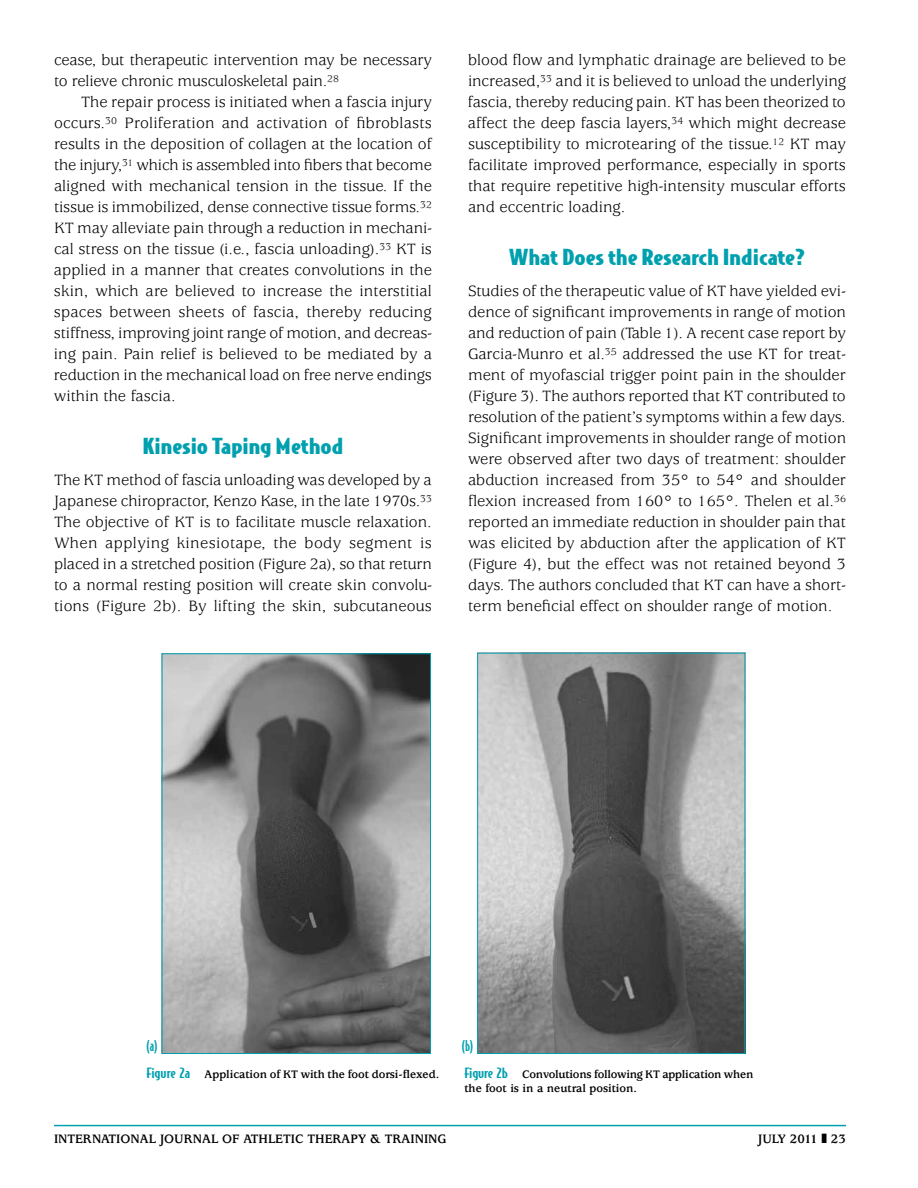
<style>
.page{position:relative;width:918px;height:1188px;background:#fff}
.page>*{position:absolute;margin:0;border:0;box-sizing:border-box;transform-origin:0 0}
.t1{font:900 21px "Bodega Sans";color:#00a0af;scale:1.3 1}
.t2{font:16.5px/21px "Usherwood";color:#000;text-align:justify}
.t3{font:500 14.25px "Bodega Sans";color:#00a0af}
.t4{font:700 13.5px "Usherwood";color:#000}
.t5{font:700 12px/14.2px "Usherwood";color:#000}
.s1{font-family:"Bodega Sans";font-weight:500;font-size:13.5px;color:#00a0af}
</style>
<div class="page">
<hr style="left:54px;top:1125px;width:792px;height:1px;background:#00a0af">
<img style="left:164px;top:655px;width:265px;height:397px">
<div style="left:162px;top:653px;width:269px;height:401px;border:1px solid #00a0af"></div>
<img style="left:479px;top:655px;width:264px;height:397px">
<div style="left:477px;top:653px;width:268px;height:401px;border:1px solid #00a0af"></div>
<p class="t2" style="left:54px;top:50px;width:379px">cease, but therapeutic intervention may be necessary to relieve chronic musculoskeletal pain.<sup>28</sup></p>
<p class="t2" style="left:54px;top:92px;width:380px;text-indent:27px">The repair process is initiated when a fascia injury occurs.<sup>30</sup> Proliferation and activation of fibroblasts results in the deposition of collagen at the location of the injury,<sup>31</sup> which is assembled into fibers that become aligned with mechanical tension in the tissue. If the tissue is immobilized, dense connective tissue forms.<sup>32<br></sup>KT may alleviate pain through a reduction in mechani&shy;cal stress on the tissue (i.e., fascia unloading).<sup>33</sup> KT is applied in a manner that creates convolutions in the skin, which are believed to increase the interstitial spaces between sheets of fascia, thereby reducing stiffness, improving joint range of motion, and decreas&shy;ing pain. Pain relief is believed to be mediated by a reduction in the mechanical load on free nerve endings within the fascia.</p>
<p class="t1" style="left:143px;top:432px;width:156px">Kinesio Taping Method</p>
<p class="t2" style="left:54px;top:470px;width:380px">The KT method of fascia unloading was developed by a Japanese chiropractor, Kenzo Kase, in the late 1970s.<sup>33<br></sup>The objective of KT is to facilitate muscle relaxation.<br>When applying kinesiotape, the body segment is placed in a stretched position (Figure 2a), so that return to a normal resting position will create skin convolu&shy;tions (Figure 2b). By lifting the skin, subcutaneous</p>
<p class="t2" style="left:468px;top:50px;width:380px">blood flow and lymphatic drainage are believed to be increased,<sup>33</sup> and it is believed to unload the underlying fascia, thereby reducing pain. KT has been theorized to affect the deep fascia layers,<sup>34</sup> which might decrease susceptibility to microtearing of the tissue.<sup>12</sup> KT may facilitate improved performance, especially in sports that require repetitive high-intensity muscular efforts and eccentric loading.</p>
<p class="t1" style="left:509px;top:243px;width:229px">What Does the Research Indicate?</p>
<p class="t2" style="left:468px;top:281px;width:380px">Studies of the therapeutic value of KT have yielded evi&shy;dence of significant improvements in range of motion and reduction of pain (Table 1). A recent case report by Garcia-Munro et al.<sup>35</sup> addressed the use KT for treat&shy;ment of myofascial trigger point pain in the shoulder (Figure 3). The authors reported that KT contributed to resolution of the patient’s symptoms within a few days.<br>Significant improvements in shoulder range of motion were observed after two days of treatment: shoulder abduction increased from 35° to 54° and shoulder flexion increased from 160° to 165°. Thelen et al.<sup>36 </sup>reported an immediate reduction in shoulder pain that was elicited by abduction after the application of KT (Figure 4), but the effect was not retained beyond 3 days. The authors concluded that KT can have a short&shy;term beneficial effect on shoulder range of motion.</p>
<p class="t3" style="left:147px;top:1037px;width:12px">(a)</p>
<p class="t3" style="left:462px;top:1037px;width:13px">(b)</p>
<p class="t5" style="left:147px;top:1068px;width:294px"><span class="s1">Figure 2a</span> Application of KT with the foot dorsi-flexed.</p>
<p class="t5" style="left:464px;top:1067px;width:291px"><span class="s1">Figure 2b</span> Convolutions following KT application when the foot is in a neutral position.</p>
<p class="t4" style="left:54px;top:1131px;width:394px">INTERNATIONAL JOURNAL OF ATHLETIC THERAPY &amp; TRAINING</p>
<p class="t4" style="left:758px;top:1131px;width:89px">JULY 2011 ❚ 23</p>
</div>
